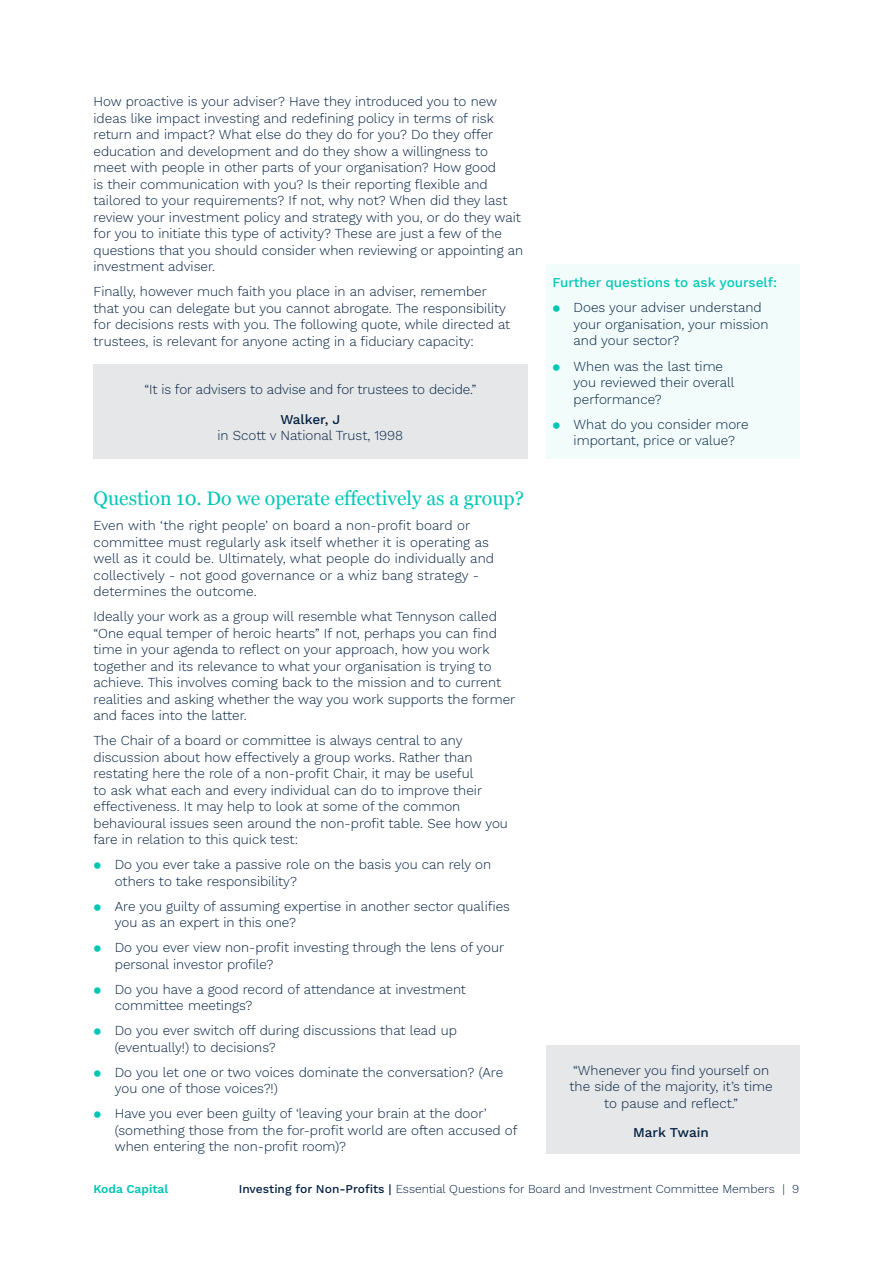
<style>
.page{position:relative;width:893px;height:1263px;background:#fff}
.page>*{position:absolute;margin:0;border:0;box-sizing:border-box;transform-origin:0 0}
.H2_green{font:19.5px "Georgia";color:#00c7b5}
.KODA_BODY_COPY{font:300 13.5px/16.5px "Work Sans";color:#001f41}
.t1{font:500 13.5px "Work Sans";color:#00c7b5}
.KODA_BODY_COPY-2{font:500 13.5px "Work Sans";color:#001f41}
.t2{font:300 12px "Work Sans";color:#001f41}
.t3{font:600 12px "Work Sans";color:#00c7b5}
.s1{font-weight:500}
.s2{color:#00c7b5}
</style>
<div class="page">
<div style="left:94px;top:365px;width:434px;height:94px;background:#e6e7e8"></div>
<div style="left:546px;top:265px;width:253px;height:194px;background:#f2fcfb"></div>
<div style="left:546px;top:1045px;width:253px;height:108px;background:#e6e7e8"></div>
<p class="KODA_BODY_COPY" style="left:94px;top:93px;width:431px">How proactive is your adviser? Have they introduced you to new ideas like impact investing and redefining policy in terms of risk return and impact? What else do they do for you? Do they offer education and development and do they show a willingness to meet with people in other parts of your organisation? How good<br>is their communication with you? Is their reporting flexible and tailored to your requirements? If not, why not? When did they last review your investment policy and strategy with you, or do they wait for you to initiate this type of activity? These are just a few of the questions that you should consider when reviewing or appointing an investment adviser.</p>
<p class="KODA_BODY_COPY" style="left:94px;top:283px;width:418px">Finally, however much faith you place in an adviser, remember that you can delegate but you cannot abrogate. The responsibility for decisions rests with you. The following quote, while directed at trustees, is relevant for anyone acting in a fiduciary capacity:</p>
<p class="KODA_BODY_COPY" style="left:144px;top:381px;width:333px">“It is for advisers to advise and for trustees to decide.”</p>
<p class="KODA_BODY_COPY" style="left:217px;top:410px;width:187px;text-align:center"><span class="s1">Walker, J<br></span>in Scott v National Trust, 1998</p>
<p class="H2_green" style="left:94px;top:484px;width:432px">Question 10. Do we operate effectively as a group?</p>
<p class="KODA_BODY_COPY" style="left:94px;top:517px;width:402px">Even with ‘the right people’ on board a non-profit board or committee must regularly ask itself whether it is operating as well as it could be. Ultimately, what people do individually and collectively - not good governance or a whiz bang strategy - determines the outcome.</p>
<p class="KODA_BODY_COPY" style="left:94px;top:608px;width:423px">Ideally your work as a group will resemble what Tennyson called “One equal temper of heroic hearts” If not, perhaps you can find time in your agenda to reflect on your approach, how you work together and its relevance to what your organisation is trying to achieve. This involves coming back to the mission and to current realities and asking whether the way you work supports the former and faces into the latter.</p>
<p class="KODA_BODY_COPY" style="left:94px;top:732px;width:416px">The Chair of a board or committee is always central to any discussion about how effectively a group works. Rather than restating here the role of a non-profit Chair, it may be useful<br>to ask what each and every individual can do to improve their effectiveness. It may help to look at some of the common behavioural issues seen around the non-profit table. See how you fare in relation to this quick test:</p>
<p class="KODA_BODY_COPY" style="left:115px;top:856px;width:378px;text-indent:-21px"><span class="s2">⚫</span> Do you ever take a passive role on the basis you can rely on others to take responsibility?</p>
<p class="KODA_BODY_COPY" style="left:115px;top:897px;width:397px;text-indent:-21px"><span class="s2">⚫</span> Are you guilty of assuming expertise in another sector qualifies you as an expert in this one?</p>
<p class="KODA_BODY_COPY" style="left:115px;top:939px;width:391px;text-indent:-21px"><span class="s2">⚫</span> Do you ever view non-profit investing through the lens of your personal investor profile?</p>
<p class="KODA_BODY_COPY" style="left:115px;top:980px;width:353px;text-indent:-21px"><span class="s2">⚫</span> Do you have a good record of attendance at investment committee meetings?</p>
<p class="KODA_BODY_COPY" style="left:115px;top:1022px;width:344px;text-indent:-21px"><span class="s2">⚫</span> Do you ever switch off during discussions that lead up (eventually!) to decisions?</p>
<p class="KODA_BODY_COPY" style="left:115px;top:1063px;width:390px;text-indent:-21px"><span class="s2">⚫</span> Do you let one or two voices dominate the conversation? (Are you one of those voices?!)</p>
<p class="KODA_BODY_COPY" style="left:115px;top:1105px;width:404px;text-indent:-21px"><span class="s2">⚫</span> Have you ever been guilty of ‘leaving your brain at the door’ (something those from the for-profit world are often accused of when entering the non-profit room)?</p>
<h4 class="t1" style="left:552px;top:275px;width:226px">Further questions to ask yourself:</h4>
<p class="KODA_BODY_COPY" style="left:574px;top:299px;width:196px;text-indent:-21px"><span class="s2">⚫</span> Does your adviser understand your organisation, your mission and your sector?</p>
<p class="KODA_BODY_COPY" style="left:574px;top:357px;width:162px;text-indent:-21px"><span class="s2">⚫</span> When was the last time you reviewed their overall performance?</p>
<p class="KODA_BODY_COPY" style="left:552px;top:415px;width:198px;text-align:center"><span class="s2">⚫</span> What do you consider more important, price or value?</p>
<p class="KODA_BODY_COPY" style="left:569px;top:1061px;width:205px;text-align:center">“Whenever you find yourself on the side of the majority, it’s time to pause and reflect.”</p>
<p class="KODA_BODY_COPY-2" style="left:633px;top:1124px;width:77px">Mark Twain</p>
<p class="t3" style="left:94px;top:1182px;width:76px">Koda Capital</p>
<p class="t2" style="left:239px;top:1180px;width:562px"><span class="s1">Investing for Non-Profits |</span> Essential Questions for Board and Investment Committee Members | 9</p>
</div>
